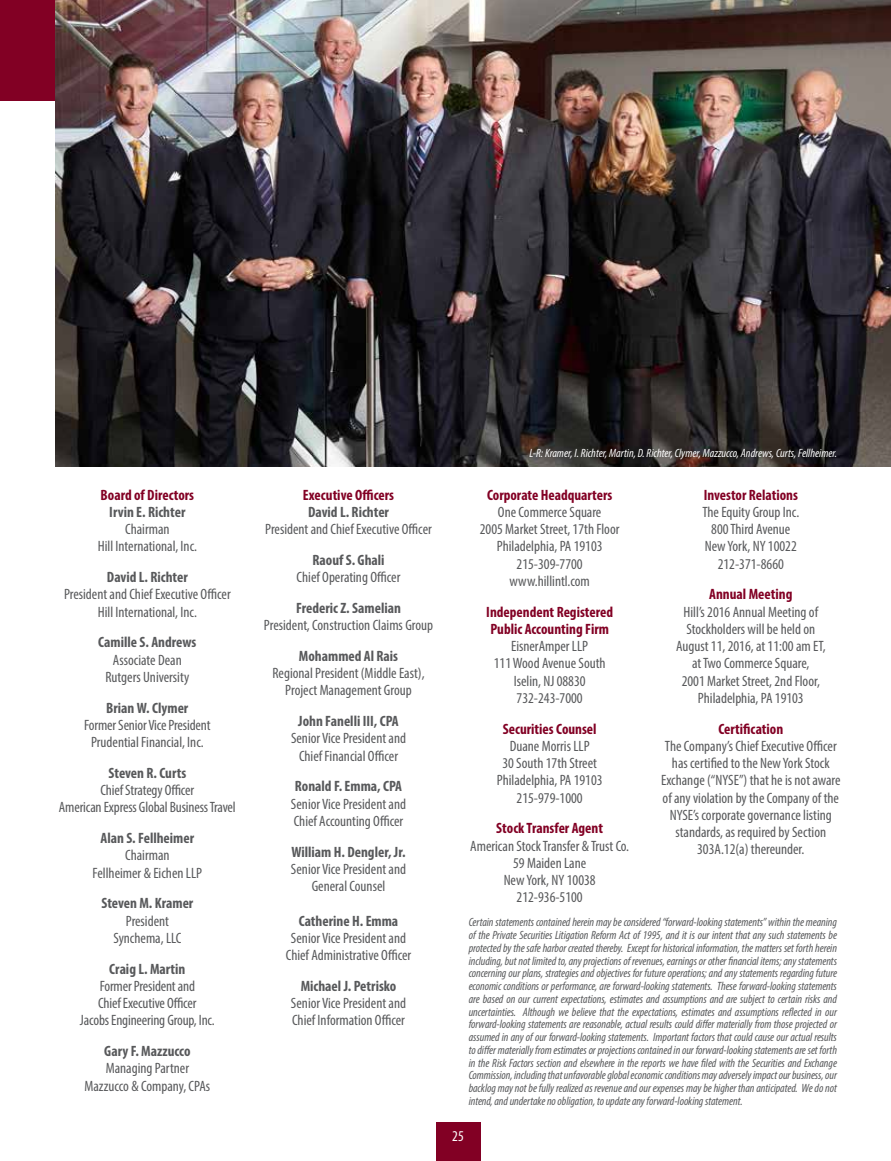
<style>
.page{position:relative;width:891px;height:1161px;background:#fff}
.page>*{position:absolute;margin:0;border:0;box-sizing:border-box;transform-origin:0 0}
.t1{font:condensed 15px/17.2px "Myriad Pro";color:#58595b;text-align:center}
.t2{font:700 condensed 15px "Myriad Pro";color:#58595b}
.t3{font:700 condensed 15px/17.2px "Myriad Pro";color:#820024}
.t4{font:condensed 15px "Myriad Pro";color:#fff}
.t5{font:italic condensed 12px/12.8px "Myriad Pro";letter-spacing:-.005em;color:#58595b;text-align:justify}
.t6{font:italic condensed 12px "Myriad Pro";color:#fff}
</style>
<div class="page">
<div style="left:0;top:0;width:366px;height:100px;background:#820024"></div>
<img style="left:56px;top:0;width:835px;height:466px">
<div style="left:436px;top:1123px;width:44px;height:38px;background:#820024"></div>
<p class="t3" style="left:101px;top:486px;width:95px">Board of Directors</p>
<p class="t2" style="left:109px;top:503px;width:78px">Irvin E. Richter</p>
<p class="t1" style="left:98px;top:520px;width:101px">Chairman<br>Hill International, Inc.</p>
<p class="t2" style="left:107px;top:568px;width:82px">David L. Richter</p>
<p class="t1" style="left:64px;top:586px;width:168px">President and Chief Executive Officer<br>Hill International, Inc.</p>
<p class="t2" style="left:98px;top:633px;width:100px">Camille S. Andrews</p>
<p class="t1" style="left:105px;top:651px;width:85px">Associate Dean<br>Rutgers University</p>
<p class="t2" style="left:106px;top:698px;width:84px">Brian W. Clymer</p>
<p class="t1" style="left:84px;top:716px;width:128px">Former Senior Vice President<br>Prudential Financial, Inc.</p>
<p class="t2" style="left:108px;top:764px;width:79px">Steven R. Curts</p>
<p class="t1" style="left:59px;top:781px;width:178px">Chief Strategy Officer<br>American Express Global Business Travel</p>
<p class="t2" style="left:101px;top:829px;width:95px">Alan S. Fellheimer</p>
<p class="t1" style="left:93px;top:847px;width:111px">Chairman<br>Fellheimer &amp; Eichen LLP</p>
<p class="t2" style="left:101px;top:894px;width:94px">Steven M. Kramer</p>
<p class="t1" style="left:113px;top:912px;width:69px">President<br>Synchema, LLC</p>
<p class="t2" style="left:109px;top:959px;width:78px">Craig L. Martin</p>
<p class="t1" style="left:80px;top:977px;width:136px">Former President and<br>Chief Executive Officer<br>Jacobs Engineering Group, Inc.</p>
<p class="t2" style="left:104px;top:1042px;width:88px">Gary F. Mazzucco</p>
<p class="t1" style="left:85px;top:1060px;width:127px">Managing Partner<br>Mazzucco &amp; Company, CPAs</p>
<p class="t3" style="left:303px;top:486px;width:93px">Executive Officers</p>
<p class="t2" style="left:308px;top:503px;width:82px">David L. Richter</p>
<p class="t1" style="left:265px;top:520px;width:168px">President and Chief Executive Officer</p>
<p class="t2" style="left:313px;top:551px;width:74px">Raouf S. Ghali</p>
<p class="t1" style="left:297px;top:568px;width:105px">Chief Operating Officer</p>
<p class="t2" style="left:296px;top:599px;width:107px">Frederic Z. Samelian</p>
<p class="t1" style="left:264px;top:616px;width:171px">President, Construction Claims Group</p>
<p class="t2" style="left:299px;top:647px;width:101px">Mohammed Al Rais</p>
<p class="t1" style="left:272px;top:664px;width:154px">Regional President (Middle East),<br>Project Management Group</p>
<p class="t2" style="left:298px;top:712px;width:102px">John Fanelli III, CPA</p>
<p class="t1" style="left:291px;top:730px;width:117px">Senior Vice President and<br>Chief Financial Officer</p>
<p class="t2" style="left:295px;top:777px;width:109px">Ronald F. Emma, CPA</p>
<p class="t1" style="left:291px;top:795px;width:117px;text-align:left">Senior Vice President and<br>Chief Accounting Officer</p>
<p class="t2" style="left:291px;top:842px;width:116px">William H. Dengler, Jr.</p>
<p class="t1" style="left:291px;top:860px;width:117px">Senior Vice President and<br>General Counsel</p>
<p class="t2" style="left:299px;top:911px;width:101px">Catherine H. Emma</p>
<p class="t1" style="left:286px;top:929px;width:127px">Senior Vice President and<br>Chief Administrative Officer</p>
<p class="t2" style="left:301px;top:977px;width:97px">Michael J. Petrisko</p>
<p class="t1" style="left:291px;top:994px;width:117px;text-align:left">Senior Vice President and<br>Chief Information Officer</p>
<p class="t6" style="left:530px;top:446px;width:309px">L-R: Kramer, I. Richter, Martin, D. Richter, Clymer, Mazzucco, Andrews, Curts, Fellheimer.</p>
<p class="t3" style="left:487px;top:486px;width:127px">Corporate Headquarters</p>
<p class="t1" style="left:480px;top:503px;width:141px">One Commerce Square<br>2005 Market Street, 17th Floor<br>Philadelphia, PA 19103<br>215-309-7700 www.hillintl.com</p>
<p class="t3" style="left:486px;top:603px;width:128px">Independent Registered<br>Public Accounting Firm</p>
<p class="t1" style="left:494px;top:637px;width:113px">EisnerAmper LLP<br>111 Wood Avenue South<br>Iselin, NJ 08830<br>732-243-7000</p>
<p class="t3" style="left:503px;top:720px;width:95px">Securities Counsel</p>
<p class="t1" style="left:497px;top:737px;width:107px">Duane Morris LLP<br>30 South 17th Street<br>Philadelphia, PA 19103<br>215-979-1000</p>
<p class="t3" style="left:496px;top:819px;width:108px">Stock Transfer Agent</p>
<p class="t1" style="left:470px;top:837px;width:160px">American Stock Transfer &amp; Trust Co.<br>59 Maiden Lane<br>New York, NY 10038<br>212-936-5100</p>
<p class="t3" style="left:704px;top:486px;width:96px">Investor Relations</p>
<p class="t1" style="left:702px;top:503px;width:98px">The Equity Group Inc.<br>800 Third Avenue<br>New York, NY 10022<br>212-371-8660</p>
<p class="t3" style="left:709px;top:585px;width:85px">Annual Meeting</p>
<p class="t1" style="left:676px;top:603px;width:151px">Hill’s 2016 Annual Meeting of<br>Stockholders will be held on<br>August 11, 2016, at 11:00 am ET, at Two Commerce Square,<br>2001 Market Street, 2nd Floor,<br>Philadelphia, PA 19103</p>
<p class="t3" style="left:718px;top:720px;width:66px">Certification</p>
<p class="t1" style="left:661px;top:737px;width:181px">The Company’s Chief Executive Officer has certified to the New York Stock Exchange (“NYSE”) that he is not aware of any violation by the Company of the NYSE’s corporate governance listing standards, as required by Section 303A.12(a) thereunder.</p>
<p class="t5" style="left:469px;top:916px;width:370px">Certain statements contained herein may be considered “forward-looking statements” within the meaning of the Private Securities Litigation Reform Act of 1995, and it is our intent that any such statements be protected by the safe harbor created thereby. Except for historical information, the matters set forth herein including, but not limited to, any projections of revenues, earnings or other financial items; any statements concerning our plans, strategies and objectives for future operations; and any statements regarding future economic conditions or performance, are forward-looking statements. These forward-looking statements are based on our current expectations, estimates and assumptions and are subject to certain risks and uncertainties. Although we believe that the expectations, estimates and assumptions reflected in our forward-looking statements are reasonable, actual results could differ materially from those projected or assumed in any of our forward-looking statements. Important factors that could cause our actual results to differ materially from estimates or projections contained in our forward-looking statements are set forth in the Risk Factors section and elsewhere in the reports we have filed with the Securities and Exchange Commission, including that unfavorable global economic conditions may adversely impact our business, our backlog may not be fully realized as revenue and our expenses may be higher than anticipated. We do not intend, and undertake no obligation, to update any forward-looking statement.</p>
<p class="t4" style="left:452px;top:1127px;width:13px">25</p>
</div>
